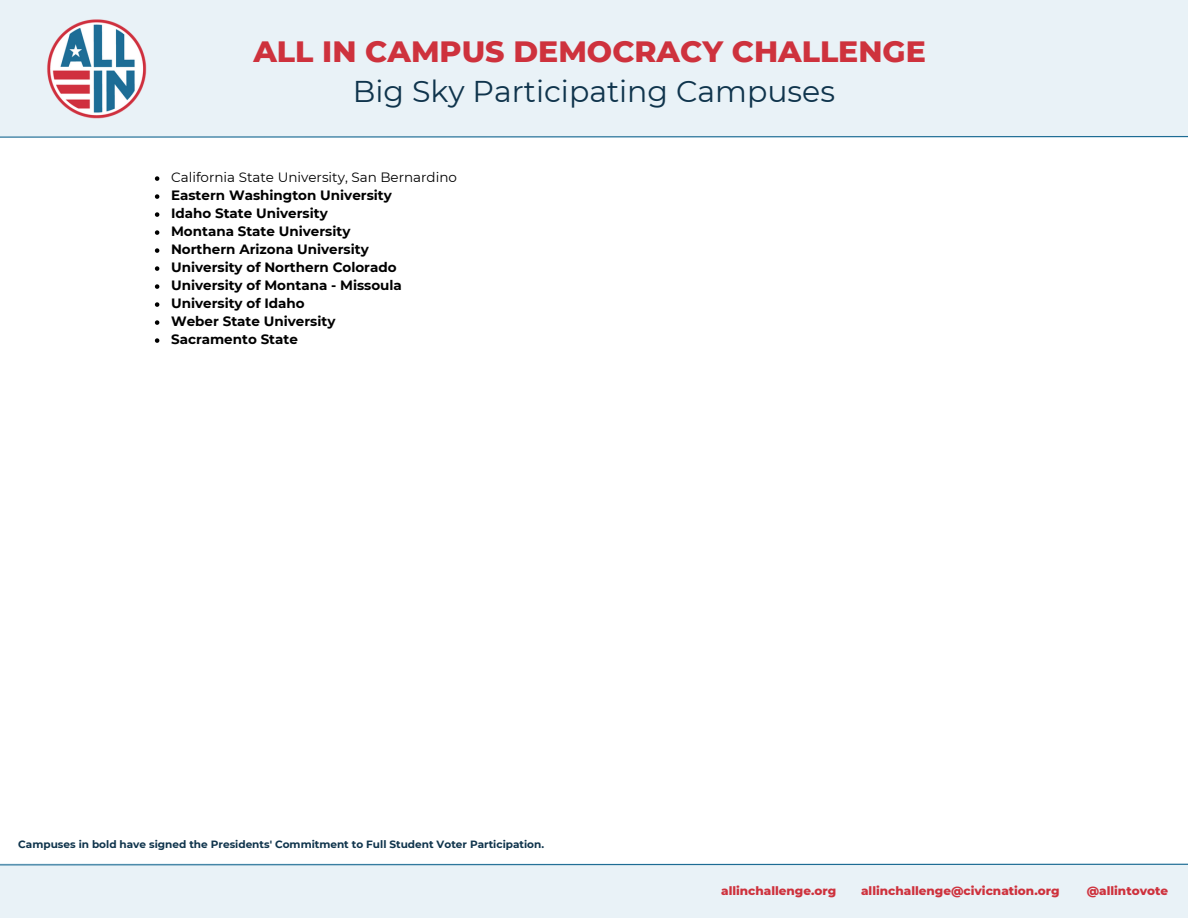
<style>
.page{position:relative;width:1188px;height:918px;background:#fff}
.page>*{position:absolute;margin:0;border:0;box-sizing:border-box;transform-origin:0 0}
.t1{font:800 30px "Montserrat";color:#ce323d}
.t2{font:30px "Montserrat";color:#0f344c}
.t3{font:700 13.5px "Montserrat";color:#000}
.t4{font:13.5px "Montserrat";color:#000}
.t5{font:800 12px "Montserrat";color:#ce323d}
.t6{font:700 10.5px "Montserrat";color:#0f344c}
</style>
<div class="page">
<div style="left:0;top:0;width:1188px;height:137px;background:#e9f2f7"></div>
<img style="left:47px;top:19px;width:100px;height:100px">
<div style="left:0;top:864px;width:1188px;height:54px;background:#e9f2f7"></div>
<svg style="left:0;top:136px;width:1188px;height:2px;background:#75a5be"></svg>
<svg style="left:0;top:863px;width:1188px;height:3px;background:#9bbfd1"></svg>
<svg style="left:155px;top:176px;width:4px;height:5px"></svg>
<svg style="left:155px;top:194px;width:4px;height:5px"></svg>
<svg style="left:155px;top:212px;width:4px;height:5px"></svg>
<svg style="left:155px;top:230px;width:4px;height:5px"></svg>
<svg style="left:155px;top:248px;width:4px;height:5px"></svg>
<svg style="left:155px;top:266px;width:4px;height:5px"></svg>
<svg style="left:155px;top:284px;width:4px;height:5px"></svg>
<svg style="left:155px;top:302px;width:4px;height:5px"></svg>
<svg style="left:155px;top:320px;width:4px;height:5px"></svg>
<svg style="left:155px;top:338px;width:4px;height:5px"></svg>
<p class="t1" style="left:253px;top:33px;width:674px">ALL IN CAMPUS DEMOCRACY CHALLENGE</p>
<p class="t2" style="left:353px;top:73px;width:484px">Big Sky Participating Campuses</p>
<p class="t4" style="left:171px;top:169px;width:287px">California State University, San Bernardino</p>
<p class="t3" style="left:171px;top:187px;width:222px">Eastern Washington University</p>
<p class="t3" style="left:171px;top:205px;width:158px">Idaho State University</p>
<p class="t3" style="left:171px;top:223px;width:181px">Montana State University</p>
<p class="t3" style="left:171px;top:241px;width:199px">Northern Arizona University</p>
<p class="t3" style="left:171px;top:259px;width:227px">University of Northern Colorado</p>
<p class="t3" style="left:171px;top:277px;width:232px">University of Montana - Missoula</p>
<p class="t3" style="left:171px;top:295px;width:135px">University of Idaho</p>
<p class="t3" style="left:171px;top:313px;width:166px">Weber State University</p>
<p class="t3" style="left:171px;top:331px;width:128px">Sacramento State</p>
<p class="t6" style="left:18px;top:837px;width:527px">Campuses in bold have signed the Presidents' Commitment to Full Student Voter Participation.</p>
<p class="t5" style="left:721px;top:883px;width:117px">allinchallenge.org</p>
<p class="t5" style="left:861px;top:883px;width:200px">allinchallenge@civicnation.org</p>
<p class="t5" style="left:1087px;top:883px;width:83px">@allintovote</p>
</div>
